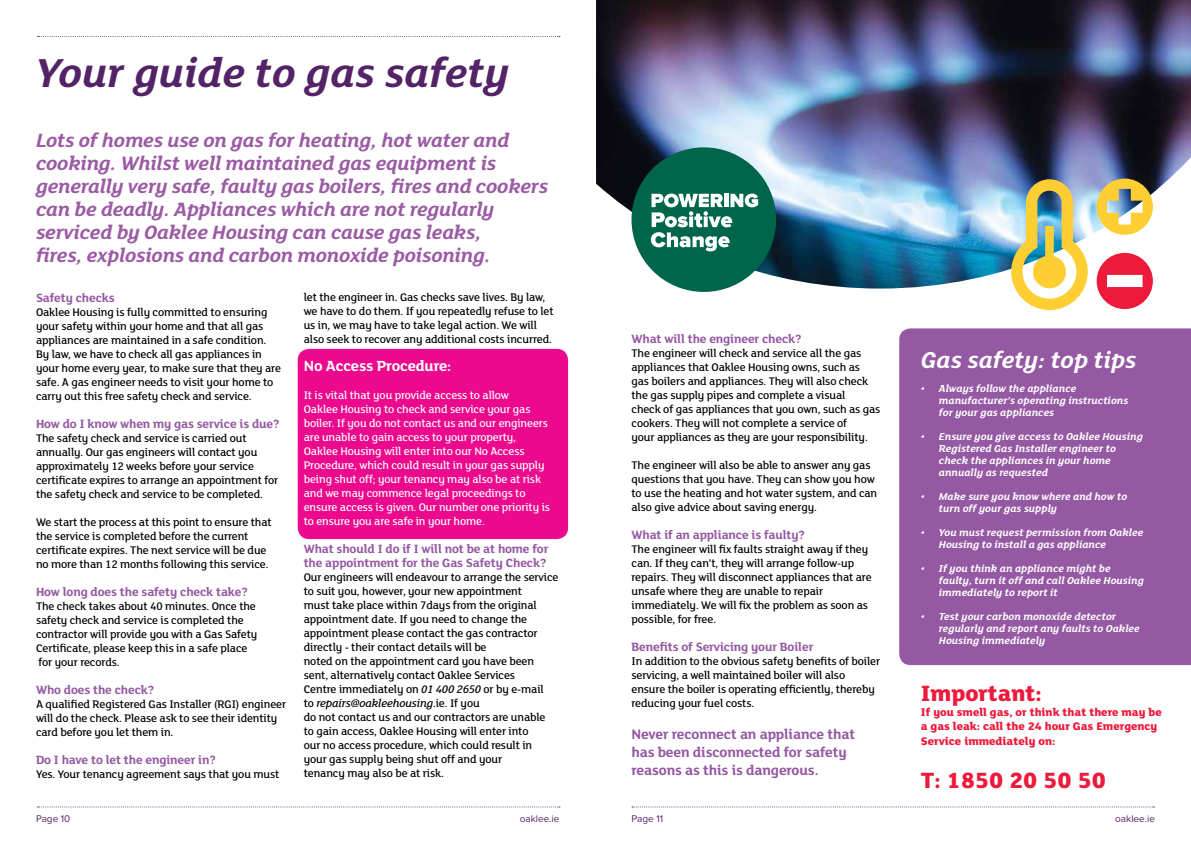
<style>
.page{position:relative;width:1191px;height:842px;background:#fff}
.page>*{position:absolute;margin:0;border:0;box-sizing:border-box;transform-origin:0 0}
.t1{font:italic 700 44px "FS Lola";color:#542266}
.t2{font:italic 700 25px "FS Lola";color:#fff}
.t3{font:800 24px "FS Lola";color:#ed1a3c}
.t4{font:italic 700 21px/23px "FS Lola";letter-spacing:-.01em;color:#9b5ba4}
.t5{font:700 16px "FS Lola";letter-spacing:-.01em;color:#fff}
.t6{font:700 15px/18px "FS Lola";letter-spacing:-.01em;color:#9558a3}
.t7{font:700 13px/14px "FS Lola";letter-spacing:-.01em;color:#9558a3}
.t8{font:500 12px/14px "FS Lola";letter-spacing:-.01em;color:#000}
.t9{font:500 12px/14px "FS Lola";letter-spacing:-.01em;color:#fff}
.t10{font:800 12px/14.4px "FS Lola";color:#ed1a3c}
.t11{font:italic 700 11px/12px "FS Lola";color:#fff}
.t12{font:10px "Proxima Nova";color:#542266}
.s1{font-style:italic}
</style>
<div class="page">
<svg style="left:37px;top:806px;width:523px;height:1px"></svg>
<svg style="left:38px;top:36px;width:522px;height:1px"></svg>
<svg style="left:632px;top:806px;width:522px;height:1px"></svg>
<div style="left:298px;top:349px;width:270px;height:190px;background:#ec098d;border-radius:11px"></div>
<img style="left:596px;top:0;width:595px;height:289px">
<div style="left:631px;top:147px;width:145px;height:145px;background:#00664b;border-radius:50%"></div>
<svg style="left:651px;top:194px;width:107px;height:57px"></svg>
<img style="left:1011px;top:179px;width:76px;height:131px">
<svg style="left:1096px;top:179px;width:56px;height:56px;background:#d3c176"></svg>
<svg style="left:1096px;top:253px;width:56px;height:56px"></svg>
<div style="left:899px;top:328px;width:292px;height:337px;background:#9558a3"></div>
<h1 class="t1" style="left:36px;top:42px;width:475px">Your guide to gas safety</h1>
<p class="t4" style="left:36px;top:128px;width:513px">Lots of homes use on gas for heating, hot water and cooking. Whilst well maintained gas equipment is generally very safe, faulty gas boilers, fires and cookers can be deadly. Appliances which are not regularly serviced by Oaklee Housing can cause gas leaks,<br>fires, explosions and carbon monoxide poisoning.</p>
<p class="t7" style="left:36px;top:290px;width:80px">Safety checks</p>
<p class="t8" style="left:36px;top:304px;width:246px">Oaklee Housing is fully committed to ensuring your safety within your home and that all gas appliances are maintained in a safe condition.<br>By law, we have to check all gas appliances in your home every year, to make sure that they are safe. A gas engineer needs to visit your home to carry out this free safety check and service.</p>
<p class="t7" style="left:36px;top:416px;width:245px">How do I know when my gas service is due?</p>
<p class="t8" style="left:36px;top:430px;width:244px">The safety check and service is carried out annually. Our gas engineers will contact you approximately 12 weeks before your service certificate expires to arrange an appointment for the safety check and service to be completed.</p>
<p class="t8" style="left:36px;top:514px;width:237px">We start the process at this point to ensure that the service is completed before the current certificate expires. The next service will be due no more than 12 months following this service.</p>
<p class="t7" style="left:36px;top:584px;width:213px">How long does the safety check take?</p>
<p class="t8" style="left:36px;top:598px;width:223px">The check takes about 40 minutes. Once the safety check and service is completed the contractor will provide you with a Gas Safety Certificate, please keep this in a safe place for your records.</p>
<p class="t7" style="left:36px;top:682px;width:120px">Who does the check?</p>
<p class="t8" style="left:36px;top:696px;width:252px">A qualified Registered Gas Installer (RGI) engineer will do the check. Please ask to see their identity card before you let them in.</p>
<p class="t7" style="left:36px;top:752px;width:181px">Do I have to let the engineer in?</p>
<p class="t8" style="left:36px;top:766px;width:245px">Yes. Your tenancy agreement says that you must</p>
<p class="t8" style="left:304px;top:290px;width:251px">let the engineer in. Gas checks save lives. By law, we have to do them. If you repeatedly refuse to let us in, we may have to take legal action. We will also seek to recover any additional costs incurred.</p>
<h3 class="t5" style="left:304px;top:355px;width:149px">No Access Procedure:</h3>
<p class="t9" style="left:304px;top:388px;width:248px">It is vital that you provide access to allow<br>Oaklee Housing to check and service your gas boiler. If you do not contact us and our engineers are unable to gain access to your property, Oaklee Housing will enter into our No Access Procedure, which could result in your gas supply being shut off; your tenancy may also be at risk and we may commence legal proceedings to ensure access is given. Our number one priority is to ensure you are safe in your home.</p>
<p class="t7" style="left:304px;top:541px;width:246px">What should I do if I will not be at home for the appointment for the Gas Safety Check?</p>
<p class="t8" style="left:304px;top:570px;width:256px">Our engineers will endeavour to arrange the service to suit you, however, your new appointment<br>must take place within 7days from the original appointment date. If you need to change the appointment please contact the gas contractor directly - their contact details will be<br>noted on the appointment card you have been sent, alternatively contact Oaklee Services<br>Centre immediately on <span class="s1">01 400 2650</span> or by e-mail<br>to <span class="s1">repairs@oakleehousing</span>.ie. If you<br>do not contact us and our contractors are unable to gain access, Oaklee Housing will enter into<br>our no access procedure, which could result in<br>your gas supply being shut off and your<br>tenancy may also be at risk.</p>
<p class="t7" style="left:631px;top:331px;width:172px">What will the engineer check?</p>
<p class="t8" style="left:631px;top:346px;width:250px">The engineer will check and service all the gas appliances that Oaklee Housing owns, such as gas boilers and appliances. They will also check the gas supply pipes and complete a visual<br>check of gas appliances that you own, such as gas cookers. They will not complete a service of<br>your appliances as they are your responsibility.</p>
<p class="t8" style="left:631px;top:458px;width:247px">The engineer will also be able to answer any gas questions that you have. They can show you how to use the heating and hot water system, and can also give advice about saving energy.</p>
<p class="t7" style="left:631px;top:527px;width:175px">What if an appliance is faulty?</p>
<p class="t8" style="left:631px;top:542px;width:242px">The engineer will fix faults straight away if they can. If they can’t, they will arrange follow-up repairs. They will disconnect appliances that are unsafe where they are unable to repair immediately. We will fix the problem as soon as possible, for free.</p>
<p class="t7" style="left:631px;top:639px;width:183px">Benefits of Servicing your Boiler</p>
<p class="t8" style="left:631px;top:654px;width:250px">In addition to the obvious safety benefits of boiler servicing, a well maintained boiler will also ensure the boiler is operating efficiently, thereby reducing your fuel costs.</p>
<p class="t6" style="left:631px;top:724px;width:225px">Never reconnect an appliance that has been disconnected for safety reasons as this is dangerous.</p>
<h2 class="t2" style="left:921px;top:342px;width:217px">Gas safety: top tips</h2>
<p class="t11" style="left:939px;top:381px;width:191px;text-indent:-18px">• Always follow the appliance manufacturer’s operating instructions for your gas appliances</p>
<p class="t11" style="left:939px;top:429px;width:205px;text-indent:-18px">• Ensure you give access to Oaklee Housing Registered Gas Installer engineer to check the appliances in your home annually as requested</p>
<p class="t11" style="left:939px;top:489px;width:190px;text-indent:-18px">• Make sure you know where and how to turn off your gas supply</p>
<p class="t11" style="left:939px;top:525px;width:206px;text-indent:-18px">• You must request permission from Oaklee<br>Housing to install a gas appliance</p>
<p class="t11" style="left:939px;top:561px;width:206px;text-indent:-18px">• If you think an appliance might be faulty, turn it off and call Oaklee Housing immediately to report it</p>
<p class="t11" style="left:939px;top:609px;width:202px;text-indent:-18px">• Test your carbon monoxide detector regularly and report any faults to Oaklee<br>Housing immediately</p>
<h3 class="t3" style="left:921px;top:677px;width:122px">Important:</h3>
<p class="t10" style="left:921px;top:704px;width:242px">If you smell gas, or think that there may be a gas leak: call the 24 hour Gas Emergency<br>Service immediately on:</p>
<h3 class="t3" style="left:921px;top:763px;width:186px">T: 1850 20 50 50</h3>
<p class="t12" style="left:36px;top:813px;width:36px">Page 10</p>
<p class="t12" style="left:520px;top:813px;width:41px">oaklee.ie</p>
<p class="t12" style="left:631px;top:813px;width:33px">Page 11</p>
<p class="t12" style="left:1115px;top:813px;width:41px">oaklee.ie</p>
</div>
